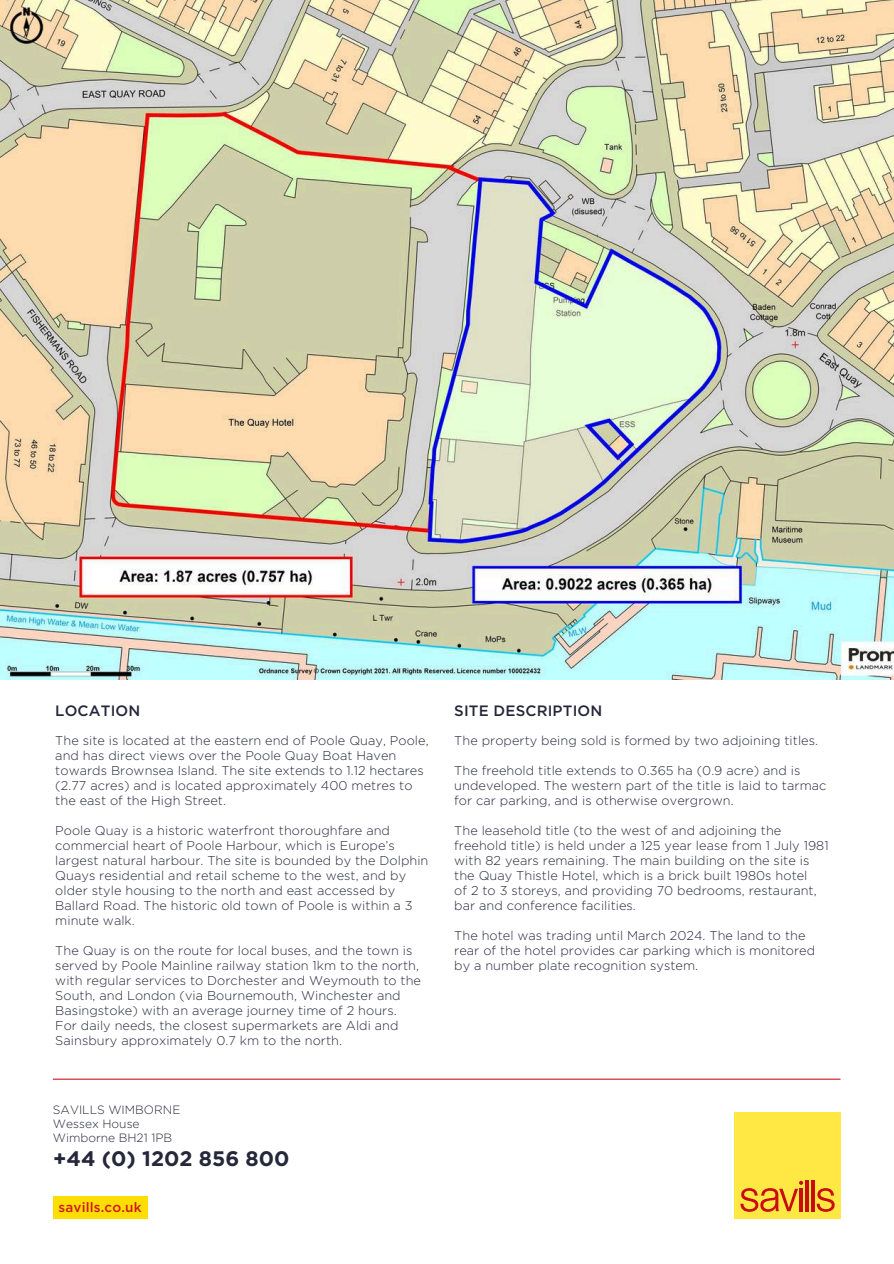
<style>
.page{position:relative;width:894px;height:1264px;background:#fff}
.page>*{position:absolute;margin:0;border:0;box-sizing:border-box;transform-origin:0 0}
.t1{font:700 21px "Gotham";color:#25273a}
.t2{font:500 15px "Gotham";letter-spacing:.01em;color:#25273a}
.t3{font:500 13.5px "Gotham";letter-spacing:.01em;color:#ce181e}
.t4{font:300 12.75px/15px "Gotham";letter-spacing:.005em;color:#25273a}
.t5{font:300 12px/14px "Gotham";color:#25273a}
</style>
<div class="page">
<img style="left:0;top:0;width:893px;height:679px">
<hr style="left:53px;top:1078px;width:787px;height:1px;background:#ce181e">
<div style="left:53px;top:1196px;width:94px;height:23px;background:#fede00"></div>
<div style="left:733px;top:1112px;width:107px;height:106px;background:#ffe843"></div>
<svg style="left:740px;top:1180px;width:63px;height:31px"></svg>
<hr style="left:799px;top:1188px;width:3px;height:23px;background:#c90c0f">
<hr style="left:805px;top:1180px;width:3px;height:31px;background:#c90c0f">
<hr style="left:811px;top:1180px;width:3px;height:31px;background:#c90c0f">
<svg style="left:816px;top:1188px;width:18px;height:23px"></svg>
<p class="t2" style="left:55px;top:701px;width:87px">LOCATION</p>
<p class="t4" style="left:55px;top:733px;width:374px">The site is located at the eastern end of Poole Quay, Poole, and has direct views over the Poole Quay Boat Haven towards Brownsea Island. The site extends to 1.12 hectares (2.77 acres) and is located approximately 400 metres to the east of the High Street.</p>
<p class="t4" style="left:55px;top:823px;width:374px">Poole Quay is a historic waterfront thoroughfare and commercial heart of Poole Harbour, which is Europe’s largest natural harbour. The site is bounded by the Dolphin Quays residential and retail scheme to the west, and by older style housing to the north and east accessed by Ballard Road. The historic old town of Poole is within a 3 minute walk.</p>
<p class="t4" style="left:55px;top:943px;width:367px">The Quay is on the route for local buses, and the town is served by Poole Mainline railway station 1km to the north, with regular services to Dorchester and Weymouth to the South, and London (via Bournemouth, Winchester and Basingstoke) with an average journey time of 2 hours.<br>For daily needs, the closest supermarkets are Aldi and Sainsbury approximately 0.7 km to the north.</p>
<p class="t5" style="left:53px;top:1102px;width:129px">SAVILLS WIMBORNE<br>Wessex House<br>Wimborne BH21 1PB</p>
<h1 class="t1" style="left:53px;top:1145px;width:238px">+44 (0) 1202 856 800</h1>
<p class="t3" style="left:58px;top:1199px;width:85px">savills.co.uk</p>
<p class="t2" style="left:454px;top:701px;width:149px">SITE DESCRIPTION</p>
<p class="t4" style="left:454px;top:733px;width:365px">The property being sold is formed by two adjoining titles.</p>
<p class="t4" style="left:454px;top:763px;width:373px">The freehold title extends to 0.365 ha (0.9 acre) and is undeveloped. The western part of the title is laid to tarmac for car parking, and is otherwise overgrown.</p>
<p class="t4" style="left:454px;top:823px;width:376px">The leasehold title (to the west of and adjoining the freehold title) is held under a 125 year lease from 1 July 1981 with 82 years remaining. The main building on the site is the Quay Thistle Hotel, which is a brick built 1980s hotel<br>of 2 to 3 storeys, and providing 70 bedrooms, restaurant, bar and conference facilities.</p>
<p class="t4" style="left:454px;top:928px;width:362px">The hotel was trading until March 2024. The land to the rear of the hotel provides car parking which is monitored by a number plate recognition system.</p>
</div>
